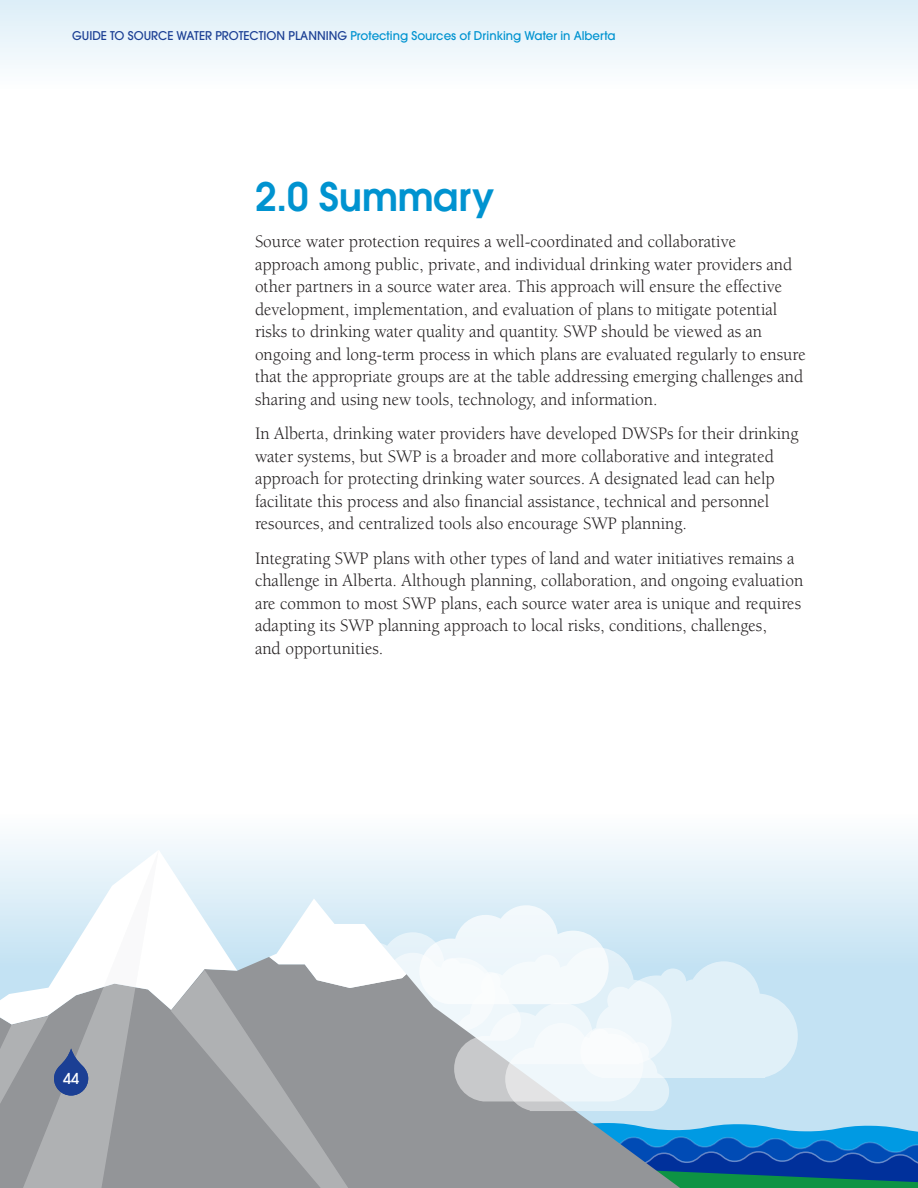
<style>
.page{position:relative;width:918px;height:1188px;background:#fff}
.page>*{position:absolute;margin:0;border:0;box-sizing:border-box;transform-origin:0 0}
.t1{font:600 39px "Avant Garde";color:#0093d0}
.t2{font:18px/22.5px "Berkeley";color:#231f20;scale:.96 1}
.t3{font:500 15px "Avant Garde";color:#fff}
.t4{font:500 12px "Avant Garde";color:#0093d0}
.s1{color:#1b3f94}
</style>
<div class="page">
<svg style="left:0;top:839px;width:918px;height:283px"></svg>
<svg style="left:737px;top:1122px;width:181px;height:14px;background:#54b9e9"></svg>
<svg style="left:737px;top:1136px;width:181px;height:52px;background:#075f9e"></svg>
<svg style="left:237px;top:957px;width:500px;height:231px;background:#7393a7"></svg>
<svg style="left:237px;top:970px;width:208px;height:218px;background:#999b9e"></svg>
<svg style="left:269px;top:899px;width:529px;height:212px"></svg>
<div style="left:0;top:0;width:918px;height:88px;background:linear-gradient(to bottom,#dceef8,#fdfefe)"></div>
<svg style="left:0;top:850px;width:237px;height:338px"></svg>
<p class="t4" style="left:72px;top:28px;width:545px"><span class="s1">GUIDE TO SOURCE WATER PROTECTION PLANNING</span> Protecting Sources of Drinking Water in Alberta</p>
<p class="t3" style="left:63px;top:1069px;width:18px">44</p>
<h1 class="t1" style="left:255px;top:171px;width:241px">2.0 Summary</h1>
<p class="t2" style="left:255px;top:231px;width:575px">Source water protection requires a well-coordinated and collaborative<br>approach among public, private, and individual drinking water providers and other partners in a source water area. This approach will ensure the effective development, implementation, and evaluation of plans to mitigate potential risks to drinking water quality and quantity. SWP should be viewed as an ongoing and long-term process in which plans are evaluated regularly to ensure that the appropriate groups are at the table addressing emerging challenges and sharing and using new tools, technology, and information.</p>
<p class="t2" style="left:255px;top:423px;width:568px">In Alberta, drinking water providers have developed DWSPs for their drinking water systems, but SWP is a broader and more collaborative and integrated approach for protecting drinking water sources. A designated lead can help facilitate this process and also financial assistance, technical and personnel resources, and centralized tools also encourage SWP planning.</p>
<p class="t2" style="left:255px;top:547px;width:573px">Integrating SWP plans with other types of land and water initiatives remains a challenge in Alberta. Although planning, collaboration, and ongoing evaluation are common to most SWP plans, each source water area is unique and requires adapting its SWP planning approach to local risks, conditions, challenges,<br>and opportunities.</p>
</div>
